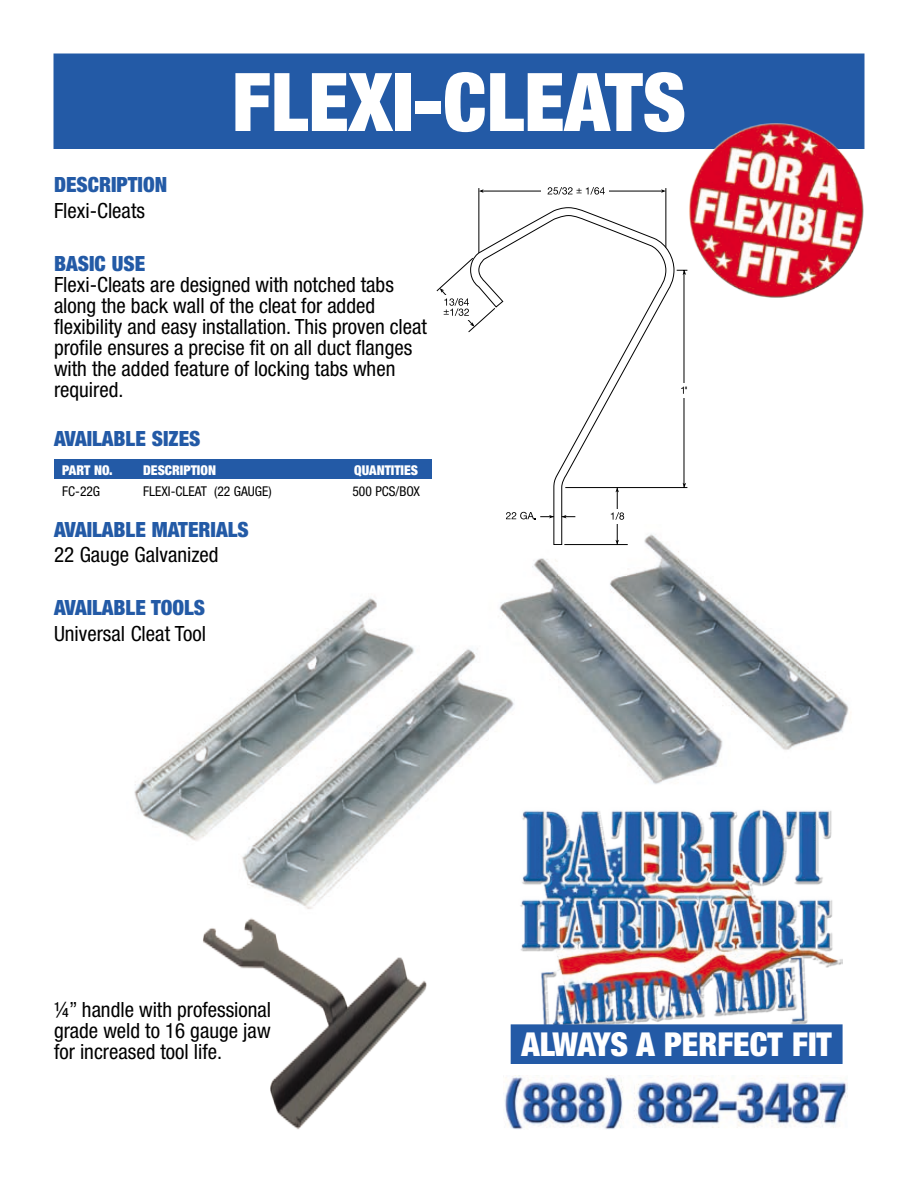
<style>
.page{position:relative;width:918px;height:1188px;background:#fff}
.page>*{position:absolute;margin:0;border:0;box-sizing:border-box;transform-origin:0 0}
.t1{font:900 condensed 81px "Helvetica Neue";color:#fff}
.t2{font:900 condensed 33px "Helvetica Neue";color:#fff}
.t3{font:condensed 21px/21px "Helvetica Neue";color:#000}
.t4{font:900 condensed 21px "Helvetica Neue";color:#235aa6}
.t5{font:condensed 13.5px "Helvetica Neue";color:#000}
.t6{font:900 condensed 13.5px "Helvetica Neue";color:#fff}
</style>
<div class="page">
<img style="left:134px;top:545px;width:717px;height:364px">
<img style="left:203px;top:918px;width:224px;height:212px">
<img style="left:504px;top:1076px;width:344px;height:53px">
<div style="left:54px;top:54px;width:810px;height:94px;background:#235aa6"></div>
<div style="left:54px;top:459px;width:378px;height:20px;background:#235aa6"></div>
<img style="left:687px;top:123px;width:177px;height:175px">
<img style="left:511px;top:802px;width:331px;height:223px">
<div style="left:511px;top:1025px;width:331px;height:38px;background:#235aa6"></div>
<hr style="left:481px;top:191px;width:182px;height:1px;background:#000">
<svg style="left:473px;top:207px;width:202px;height:338px"></svg>
<hr style="left:665px;top:188px;width:1px;height:60px;background:#000">
<hr style="left:478px;top:188px;width:1px;height:65px;background:#000">
<svg style="left:479px;top:189px;width:5px;height:4px"></svg>
<svg style="left:661px;top:189px;width:5px;height:4px"></svg>
<svg style="left:436px;top:258px;width:59px;height:74px"></svg>
<hr style="left:565px;top:487px;width:122px;height:1px;background:#000">
<svg style="left:677px;top:270px;width:10px;height:5px"></svg>
<hr style="left:684px;top:270px;width:1px;height:218px;background:#000">
<svg style="left:615px;top:488px;width:4px;height:4px"></svg>
<svg style="left:615px;top:540px;width:4px;height:4px"></svg>
<hr style="left:617px;top:488px;width:1px;height:57px;background:#000">
<svg style="left:562px;top:515px;width:13px;height:3px"></svg>
<svg style="left:506px;top:512px;width:48px;height:7px"></svg>
<hr style="left:564px;top:544px;width:64px;height:1px;background:#000">
<div style="left:541px;top:186px;width:68px;height:10px;background:#fff"></div>
<svg style="left:548px;top:187px;width:57px;height:8px"></svg>
<div style="left:654px;top:383px;width:61px;height:15px;background:#fff"></div>
<svg style="left:681px;top:387px;width:6px;height:7px"></svg>
<div style="left:587px;top:509px;width:61px;height:15px;background:#fff"></div>
<svg style="left:611px;top:512px;width:13px;height:8px"></svg>
<h1 class="t1" style="left:232px;top:52px;width:456px">FLEXI-CLEATS</h1>
<p class="t4" style="left:54px;top:172px;width:115px">DESCRIPTION</p>
<p class="t3" style="left:54px;top:200px;width:93px">Flexi-Cleats</p>
<p class="t4" style="left:54px;top:251px;width:93px">BASIC USE</p>
<p class="t3" style="left:54px;top:274px;width:375px">Flexi-Cleats are designed with notched tabs along the back wall of the cleat for added flexibility and easy installation. This proven cleat profile ensures a precise fit on all duct flanges with the added feature of locking tabs when required.</p>
<p class="t4" style="left:54px;top:426px;width:148px">AVAILABLE SIZES</p>
<p class="t6" style="left:62px;top:462px;width:52px">PART NO.</p>
<p class="t6" style="left:143px;top:462px;width:74px">DESCRIPTION</p>
<p class="t6" style="left:354px;top:462px;width:65px">QUANTITIES</p>
<p class="t5" style="left:62px;top:483px;width:39px">FC-22G</p>
<p class="t5" style="left:143px;top:483px;width:130px">Flexi-Cleat (22 Gaug e)</p>
<p class="t5" style="left:352px;top:483px;width:69px">500 pcs/box</p>
<p class="t4" style="left:54px;top:516px;width:196px">AVAILAB LE MATERIALS</p>
<p class="t3" style="left:54px;top:544px;width:166px">22 Gauge Galvanized</p>
<p class="t4" style="left:54px;top:595px;width:153px">AVAILAB LE TOOLS</p>
<p class="t3" style="left:54px;top:623px;width:154px">Universal Cleat Tool</p>
<p class="t3" style="left:54px;top:999px;width:219px;text-align:justify">¼” handle with professional grade weld to 16 gauge jaw for increased tool life.</p>
<h2 class="t2" style="left:521px;top:1024px;width:312px">ALWAYS A PERFECT FIT</h2>
</div>
